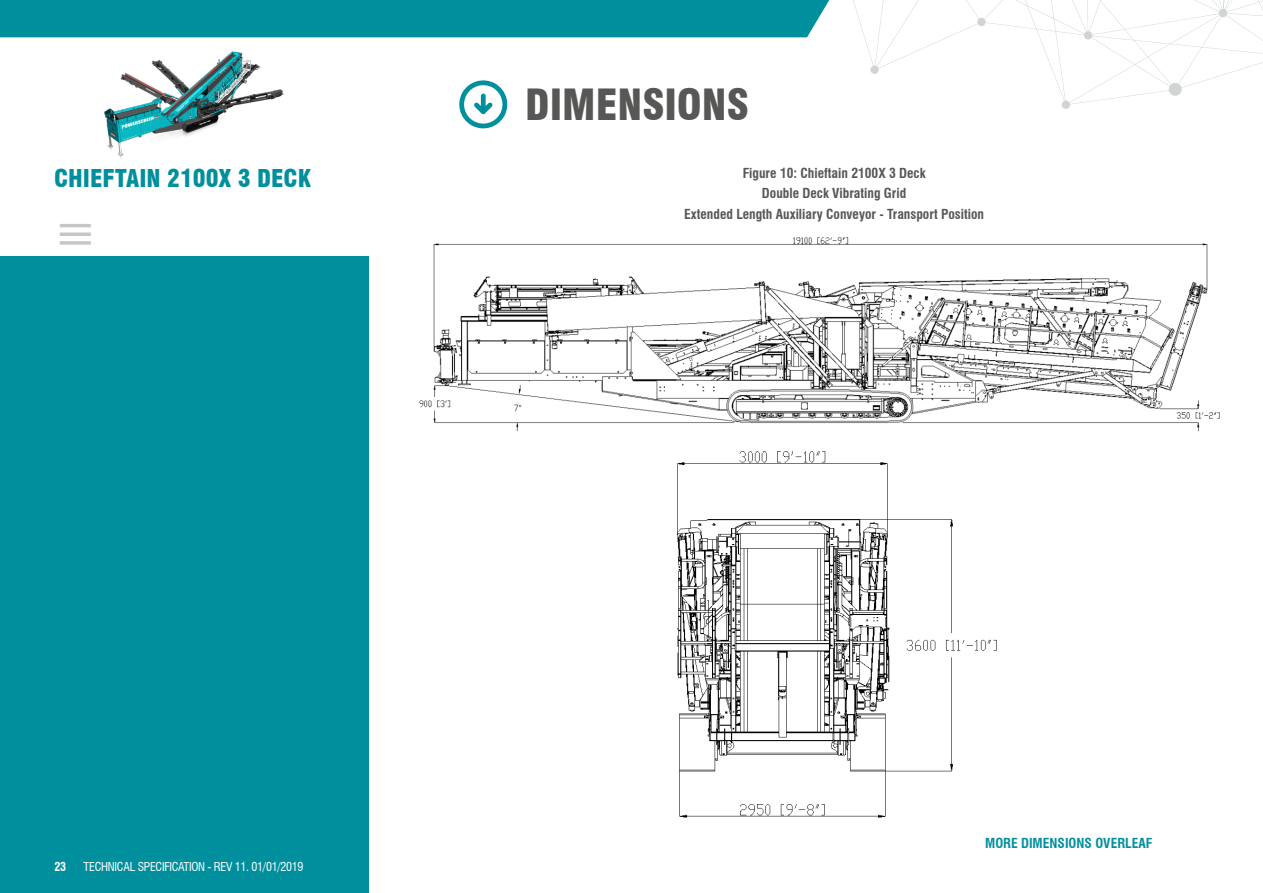
<style>
.page{position:relative;width:1263px;height:893px;background:#fff}
.page>*{position:absolute;margin:0;border:0;box-sizing:border-box;transform-origin:0 0}
.t1{font:900 condensed 42px "Swiss 721 BT";color:#575756}
.t2{font:900 condensed 24px "Swiss 721 BT";color:#008f9d}
.t3{font:700 condensed 13.5px/20.4px "Swiss 721 BT";color:#575756;text-align:center}
.t4{font:700 condensed 13.5px "Swiss 721 BT";color:#008f9d}
.t5{font:condensed 12px "Swiss 721 BT";letter-spacing:-.025em;color:#fff}
.t6{font:700 condensed 12px "Swiss 721 BT";color:#fff}
</style>
<div class="page">
<div style="left:0;top:257px;width:368px;height:636px;background:#008f9d"></div>
<hr style="left:60px;top:241px;width:31px;height:4px;background:#cfcfcf">
<hr style="left:60px;top:233px;width:31px;height:3px;background:#c6c6c6">
<hr style="left:60px;top:224px;width:31px;height:3px;background:#c6c6c6">
<svg style="left:295px;top:0;width:968px;height:129px"></svg>
<div style="left:0;top:0;width:856px;height:37px;background:#008f9d"></div>
<img style="left:104px;top:51px;width:180px;height:108px">
<img style="left:419px;top:237px;width:801px;height:195px">
<img style="left:677px;top:451px;width:320px;height:367px">
<h2 class="t2" style="left:54px;top:163px;width:258px">CHIEFTAIN 2100X 3 DECK</h2>
<h1 class="t1" style="left:525px;top:79px;width:225px">DIMENSIONS</h1>
<p class="t3" style="left:684px;top:163px;width:301px">Figure 10: Chieftain 2100X 3 Deck<br>Double Deck Vibrating Grid<br>Extended Length Auxiliary Conveyor - Transport Position</p>
<p class="t6" style="left:54px;top:859px;width:13px">23</p>
<p class="t5" style="left:84px;top:859px;width:221px">TECHNICAL SPECIFICATION - REV 11. 01/01/2019</p>
<p class="t4" style="left:985px;top:835px;width:169px">MORE DIMENSIONS OVERLEAF</p>
</div>
